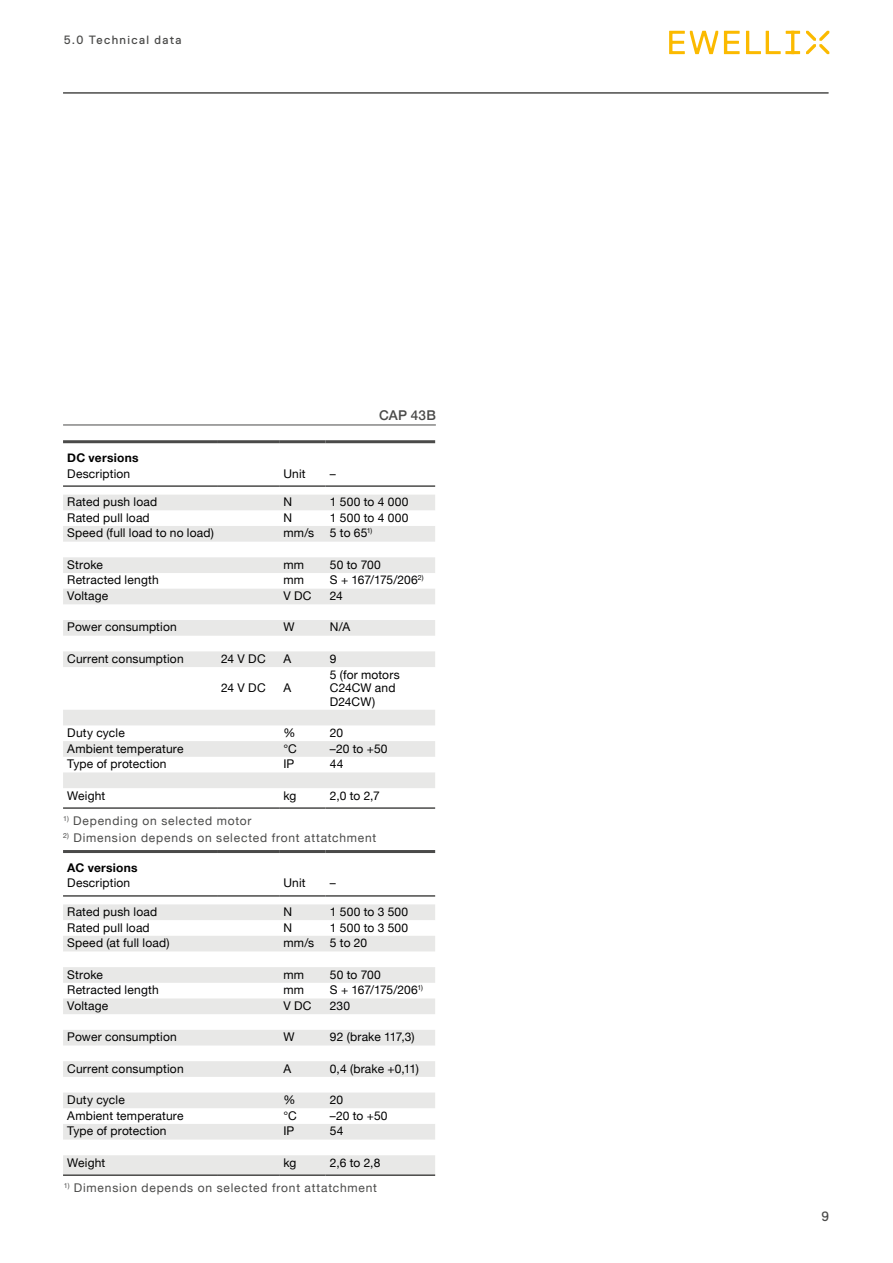
<style>
.page{position:relative;width:893px;height:1263px;background:#fff}
.page>*{position:absolute;margin:0;border:0;box-sizing:border-box;transform-origin:0 0}
.t1{font:500 13.5px "Helvetica Neue";letter-spacing:.015em;color:#4a4a49}
.t2{font:13.5px "Replica Std";color:#4a4a49}
.t3{font:12px/13.5px "Helvetica Neue";letter-spacing:.015em;color:#000}
.t4{font:12px "Helvetica Neue";letter-spacing:.065em;color:#4a4a49}
.t5{font:12px "Helvetica Neue";letter-spacing:-.01em;color:#000}
.t6{font:700 12px "Helvetica Neue";letter-spacing:.02em;color:#000}
.t7{font:12px "Replica Std";letter-spacing:.11em;color:#4a4a49}
</style>
<div class="page">
<svg style="left:669px;top:31px;width:131px;height:23px"></svg>
<svg style="left:806px;top:31px;width:23px;height:23px"></svg>
<hr style="left:63px;top:93px;width:765px;height:1px;background:#4a4a49">
<hr style="left:63px;top:425px;width:373px;height:1px;background:#4a4a49">
<svg style="left:63px;top:495px;width:372px;height:293px"></svg>
<hr style="left:63px;top:440px;width:154px;height:3px;background:#4a4a49">
<hr style="left:217px;top:440px;width:62px;height:3px;background:#4a4a49">
<hr style="left:279px;top:440px;width:47px;height:3px;background:#4a4a49">
<hr style="left:326px;top:440px;width:109px;height:3px;background:#4a4a49">
<hr style="left:63px;top:485px;width:154px;height:2px;background:#4a4a49">
<hr style="left:217px;top:485px;width:62px;height:2px;background:#4a4a49">
<hr style="left:279px;top:485px;width:47px;height:2px;background:#4a4a49">
<hr style="left:326px;top:485px;width:109px;height:2px;background:#4a4a49">
<hr style="left:63px;top:807px;width:154px;height:2px;background:#4a4a49">
<hr style="left:217px;top:807px;width:62px;height:2px;background:#4a4a49">
<hr style="left:279px;top:807px;width:47px;height:2px;background:#4a4a49">
<hr style="left:326px;top:807px;width:109px;height:2px;background:#4a4a49">
<svg style="left:63px;top:904px;width:372px;height:270px;fill:#e8e8e7"></svg>
<hr style="left:63px;top:850px;width:154px;height:3px;background:#4a4a49">
<hr style="left:217px;top:850px;width:62px;height:3px;background:#4a4a49">
<hr style="left:279px;top:850px;width:47px;height:3px;background:#4a4a49">
<hr style="left:326px;top:850px;width:109px;height:3px;background:#4a4a49">
<hr style="left:63px;top:895px;width:154px;height:2px;background:#4a4a49">
<hr style="left:217px;top:895px;width:62px;height:2px;background:#4a4a49">
<hr style="left:279px;top:895px;width:47px;height:2px;background:#4a4a49">
<hr style="left:326px;top:895px;width:109px;height:2px;background:#4a4a49">
<hr style="left:63px;top:1174px;width:154px;height:2px;background:#4a4a49">
<hr style="left:217px;top:1174px;width:62px;height:2px;background:#4a4a49">
<hr style="left:279px;top:1174px;width:47px;height:2px;background:#4a4a49">
<hr style="left:326px;top:1174px;width:109px;height:2px;background:#4a4a49">
<p class="t7" style="left:64px;top:34px;width:119px">5.0 Technical data</p>
<p class="t1" style="left:379px;top:405px;width:58px">CAP 43B</p>
<p class="t6" style="left:67px;top:448px;width:73px">DC versions</p>
<p class="t3" style="left:67px;top:467px;width:64px">Description</p>
<p class="t3" style="left:283px;top:467px;width:24px">Unit</p>
<p class="t3" style="left:330px;top:467px;width:7px">–</p>
<p class="t3" style="left:67px;top:496px;width:91px">Rated push load</p>
<p class="t3" style="left:283px;top:496px;width:10px">N</p>
<p class="t3" style="left:330px;top:496px;width:80px">1 500 to 4 000</p>
<p class="t3" style="left:67px;top:511px;width:84px">Rated pull load</p>
<p class="t3" style="left:283px;top:511px;width:10px">N</p>
<p class="t3" style="left:330px;top:511px;width:80px">1 500 to 4 000</p>
<p class="t3" style="left:67px;top:527px;width:148px">Speed (full load to no load)</p>
<p class="t3" style="left:283px;top:527px;width:32px">mm/s</p>
<p class="t3" style="left:330px;top:527px;width:44px">5 to 65<sup>1)</sup></p>
<p class="t3" style="left:67px;top:558px;width:37px">Stroke</p>
<p class="t3" style="left:283px;top:558px;width:22px">mm</p>
<p class="t3" style="left:330px;top:558px;width:53px">50 to 700</p>
<p class="t3" style="left:67px;top:574px;width:93px">Retracted length</p>
<p class="t3" style="left:283px;top:574px;width:22px">mm</p>
<p class="t5" style="left:330px;top:571px;width:95px">S + 167/175/206<sup>2)</sup></p>
<p class="t3" style="left:67px;top:590px;width:43px">Voltage</p>
<p class="t3" style="left:283px;top:590px;width:30px">V DC</p>
<p class="t3" style="left:330px;top:590px;width:15px">24</p>
<p class="t3" style="left:67px;top:621px;width:111px">Power consumption</p>
<p class="t3" style="left:283px;top:621px;width:13px">W</p>
<p class="t3" style="left:330px;top:621px;width:22px">N/A</p>
<p class="t3" style="left:67px;top:652px;width:118px">Current consumption</p>
<p class="t3" style="left:221px;top:652px;width:46px">24 V DC</p>
<p class="t3" style="left:283px;top:652px;width:9px">A</p>
<p class="t3" style="left:330px;top:652px;width:8px">9</p>
<p class="t3" style="left:221px;top:682px;width:46px">24 V DC</p>
<p class="t3" style="left:283px;top:682px;width:9px">A</p>
<p class="t3" style="left:330px;top:668px;width:71px">5 (for motors<br>C24CW and<br>D24CW)</p>
<p class="t3" style="left:67px;top:726px;width:59px">Duty cycle</p>
<p class="t3" style="left:283px;top:726px;width:13px">%</p>
<p class="t3" style="left:330px;top:726px;width:15px">20</p>
<p class="t3" style="left:67px;top:742px;width:118px">Ambient temperature</p>
<p class="t3" style="left:283px;top:742px;width:15px">°C</p>
<p class="t3" style="left:330px;top:742px;width:59px">–20 to +50</p>
<p class="t3" style="left:67px;top:758px;width:101px">Type of protection</p>
<p class="t3" style="left:283px;top:758px;width:13px">IP</p>
<p class="t3" style="left:330px;top:758px;width:15px">44</p>
<p class="t3" style="left:67px;top:789px;width:40px">Weight</p>
<p class="t3" style="left:283px;top:789px;width:15px">kg</p>
<p class="t3" style="left:330px;top:789px;width:52px">2,0 to 2,7</p>
<p class="t4" style="left:63px;top:812px;width:190px"><sup>1)</sup> Depending on selected motor</p>
<p class="t4" style="left:63px;top:829px;width:315px"><sup>2)</sup> Dimension depends on selected front attatchment</p>
<p class="t6" style="left:67px;top:858px;width:72px">AC versions</p>
<p class="t3" style="left:67px;top:877px;width:64px">Description</p>
<p class="t3" style="left:283px;top:877px;width:24px">Unit</p>
<p class="t3" style="left:330px;top:877px;width:7px">–</p>
<p class="t3" style="left:67px;top:905px;width:91px">Rated push load</p>
<p class="t3" style="left:283px;top:905px;width:10px">N</p>
<p class="t3" style="left:330px;top:905px;width:80px">1 500 to 3 500</p>
<p class="t3" style="left:67px;top:921px;width:84px">Rated pull load</p>
<p class="t3" style="left:283px;top:921px;width:10px">N</p>
<p class="t3" style="left:330px;top:921px;width:80px">1 500 to 3 500</p>
<p class="t3" style="left:67px;top:937px;width:104px">Speed (at full load)</p>
<p class="t3" style="left:283px;top:937px;width:32px">mm/s</p>
<p class="t3" style="left:330px;top:937px;width:39px">5 to 20</p>
<p class="t3" style="left:67px;top:968px;width:37px">Stroke</p>
<p class="t3" style="left:283px;top:968px;width:22px">mm</p>
<p class="t3" style="left:330px;top:968px;width:53px">50 to 700</p>
<p class="t3" style="left:67px;top:984px;width:93px">Retracted length</p>
<p class="t3" style="left:283px;top:984px;width:22px">mm</p>
<p class="t5" style="left:330px;top:981px;width:95px">S + 167/175/206<sup>1)</sup></p>
<p class="t3" style="left:67px;top:999px;width:43px">Voltage</p>
<p class="t3" style="left:283px;top:999px;width:30px">V DC</p>
<p class="t3" style="left:330px;top:999px;width:22px">230</p>
<p class="t3" style="left:67px;top:1031px;width:111px">Power consumption</p>
<p class="t3" style="left:283px;top:1031px;width:13px">W</p>
<p class="t3" style="left:330px;top:1031px;width:86px">92 (brake 117,3)</p>
<p class="t3" style="left:67px;top:1062px;width:118px">Current consumption</p>
<p class="t3" style="left:283px;top:1062px;width:9px">A</p>
<p class="t3" style="left:330px;top:1062px;width:90px">0,4 (brake +0,11)</p>
<p class="t3" style="left:67px;top:1094px;width:59px">Duty cycle</p>
<p class="t3" style="left:283px;top:1094px;width:13px">%</p>
<p class="t3" style="left:330px;top:1094px;width:15px">20</p>
<p class="t3" style="left:67px;top:1109px;width:118px">Ambient temperature</p>
<p class="t3" style="left:283px;top:1109px;width:15px">°C</p>
<p class="t3" style="left:330px;top:1109px;width:59px">–20 to +50</p>
<p class="t3" style="left:67px;top:1125px;width:101px">Type of protection</p>
<p class="t3" style="left:283px;top:1125px;width:13px">IP</p>
<p class="t3" style="left:330px;top:1125px;width:15px">54</p>
<p class="t3" style="left:67px;top:1156px;width:40px">Weight</p>
<p class="t3" style="left:283px;top:1156px;width:15px">kg</p>
<p class="t3" style="left:330px;top:1156px;width:52px">2,6 to 2,8</p>
<p class="t4" style="left:64px;top:1179px;width:315px"><sup>1)</sup> Dimension depends on selected front attatchment</p>
<p class="t2" style="left:821px;top:1209px;width:9px">9</p>
</div>
